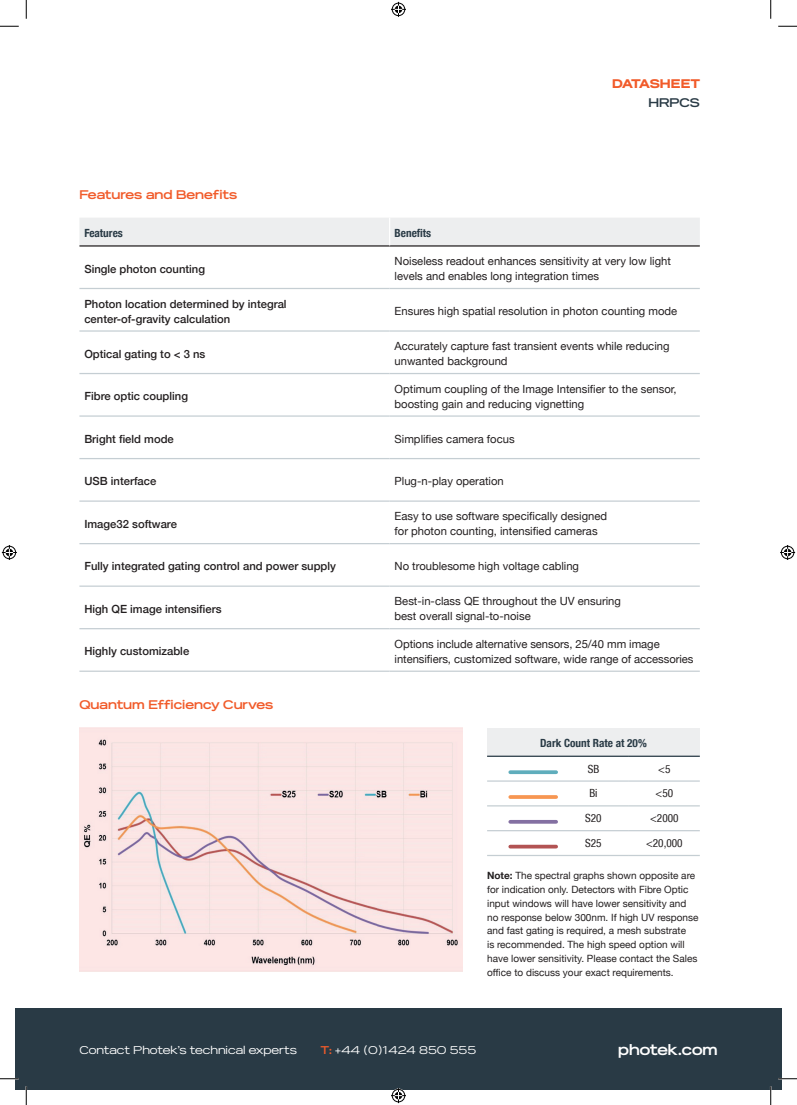
<style>
.page{position:relative;width:797px;height:1105px;background:#fff}
.page>*{position:absolute;margin:0;border:0;box-sizing:border-box;transform-origin:0 0}
.t1{font:700 15px "Reservation Wide";color:#fff}
.t2{font:700 12.5px "Reservation Wide";color:#f15b2a}
.t3{font:900 12.5px "Reservation Wide";letter-spacing:-.01em;color:#f15b2a}
.t4{font:700 12.5px "Reservation Wide";color:#293a45}
.t5{font:11.25px/15px "Helvetica Neue";color:#231f20}
.t6{font:500 11.25px/15px "Helvetica Neue";color:#231f20}
.t7{font:11.25px "Reservation Wide";color:#fff}
.t8{font:700 condensed 11.25px "Helvetica Neue";color:#293a45}
.t9{font:condensed 11.25px "Helvetica Neue";color:#231f20}
.t10{font:10px/13.8px "Helvetica Neue";color:#231f20}
.s1{font-weight:700}
.s2{font-weight:700;color:#f15b2a}
</style>
<div class="page">
<div style="left:16px;top:1008px;width:765px;height:81px;background:#293a45"></div>
<hr style="left:79px;top:245px;width:310px;height:2px;background:#231f20">
<hr style="left:389px;top:245px;width:310px;height:2px;background:#231f20">
<hr style="left:79px;top:288px;width:310px;height:1px;background:#c5ced3">
<hr style="left:389px;top:288px;width:310px;height:1px;background:#c5ced3">
<hr style="left:79px;top:330px;width:310px;height:2px;background:#c5ced3">
<hr style="left:389px;top:330px;width:310px;height:2px;background:#c5ced3">
<hr style="left:79px;top:373px;width:310px;height:1px;background:#c5ced3">
<hr style="left:389px;top:373px;width:310px;height:1px;background:#c5ced3">
<hr style="left:79px;top:415px;width:310px;height:2px;background:#c5ced3">
<hr style="left:389px;top:415px;width:310px;height:2px;background:#c5ced3">
<hr style="left:79px;top:458px;width:310px;height:1px;background:#c5ced3">
<hr style="left:389px;top:458px;width:310px;height:1px;background:#c5ced3">
<hr style="left:79px;top:500px;width:310px;height:2px;background:#c5ced3">
<hr style="left:389px;top:500px;width:310px;height:2px;background:#c5ced3">
<hr style="left:79px;top:543px;width:310px;height:1px;background:#c5ced3">
<hr style="left:389px;top:543px;width:310px;height:1px;background:#c5ced3">
<hr style="left:79px;top:585px;width:310px;height:2px;background:#c5ced3">
<hr style="left:389px;top:585px;width:310px;height:2px;background:#c5ced3">
<hr style="left:79px;top:628px;width:310px;height:1px;background:#c5ced3">
<hr style="left:389px;top:628px;width:310px;height:1px;background:#c5ced3">
<hr style="left:79px;top:671px;width:310px;height:1px;background:#c5ced3">
<hr style="left:389px;top:671px;width:310px;height:1px;background:#c5ced3">
<div style="left:79px;top:218px;width:620px;height:28px;background:#edeeef"></div>
<img style="left:79px;top:728px;width:383px;height:243px">
<div style="left:487px;top:728px;width:212px;height:28px;background:#edeeef"></div>
<hr style="left:487px;top:756px;width:71px;height:1px;background:#293a45">
<hr style="left:558px;top:756px;width:71px;height:1px;background:#293a45">
<hr style="left:629px;top:756px;width:70px;height:1px;background:#293a45">
<hr style="left:487px;top:780px;width:71px;height:2px;background:#c5ced3">
<hr style="left:558px;top:780px;width:71px;height:2px;background:#c5ced3">
<hr style="left:629px;top:780px;width:70px;height:2px;background:#c5ced3">
<hr style="left:487px;top:805px;width:71px;height:1px;background:#c5ced3">
<hr style="left:558px;top:805px;width:71px;height:1px;background:#c5ced3">
<hr style="left:629px;top:805px;width:70px;height:1px;background:#c5ced3">
<hr style="left:487px;top:830px;width:71px;height:1px;background:#c5ced3">
<hr style="left:558px;top:830px;width:71px;height:1px;background:#c5ced3">
<hr style="left:629px;top:830px;width:70px;height:1px;background:#c5ced3">
<hr style="left:487px;top:855px;width:71px;height:1px;background:#c5ced3">
<hr style="left:558px;top:855px;width:71px;height:1px;background:#c5ced3">
<hr style="left:629px;top:855px;width:70px;height:1px;background:#c5ced3">
<svg style="left:510px;top:770px;width:46px;height:4px"></svg>
<svg style="left:510px;top:820px;width:46px;height:4px"></svg>
<hr style="left:510px;top:845px;width:46px;height:3px;background:#b25353">
<svg style="left:510px;top:795px;width:46px;height:4px"></svg>
<svg style="left:0;top:25px;width:19px;height:2px"></svg>
<svg style="left:778px;top:25px;width:19px;height:2px"></svg>
<svg style="left:0;top:1078px;width:19px;height:1px"></svg>
<svg style="left:778px;top:1078px;width:19px;height:1px"></svg>
<svg style="left:25px;top:0;width:2px;height:19px"></svg>
<svg style="left:25px;top:1086px;width:2px;height:19px"></svg>
<svg style="left:770px;top:0;width:1px;height:19px"></svg>
<svg style="left:770px;top:1086px;width:1px;height:19px"></svg>
<svg style="left:391px;top:2px;width:15px;height:15px"></svg>
<svg style="left:391px;top:1088px;width:15px;height:15px"></svg>
<svg style="left:2px;top:545px;width:15px;height:15px"></svg>
<svg style="left:780px;top:545px;width:15px;height:15px"></svg>
<p class="t3" style="left:612px;top:77px;width:90px">DATASHEET</p>
<p class="t2" style="left:79px;top:187px;width:159px">Features and Benefits</p>
<p class="t4" style="left:648px;top:95px;width:53px">HRPCS</p>
<p class="t8" style="left:84px;top:224px;width:40px">Features</p>
<p class="t8" style="left:394px;top:224px;width:38px">Benefits</p>
<p class="t6" style="left:84px;top:260px;width:122px">Single photon counting</p>
<p class="t5" style="left:394px;top:254px;width:278px">Noiseless readout enhances sensitivity at very low light levels and enables long integration times</p>
<p class="t6" style="left:84px;top:295px;width:204px">Photon location determined by integral center-of-gravity calculation</p>
<p class="t5" style="left:394px;top:304px;width:284px">Ensures high spatial resolution in photon counting mode</p>
<p class="t6" style="left:84px;top:345px;width:122px">Optical gating to &lt; 3 ns</p>
<p class="t5" style="left:394px;top:339px;width:276px">Accurately capture fast transient events while reducing unwanted background</p>
<p class="t6" style="left:84px;top:388px;width:105px">Fibre optic coupling</p>
<p class="t5" style="left:394px;top:382px;width:283px">Optimum coupling of the Image Intensifier to the sensor, boosting gain and reducing vignetting</p>
<p class="t6" style="left:84px;top:430px;width:91px">Bright field mode</p>
<p class="t5" style="left:394px;top:432px;width:122px">Simplifies camera focus</p>
<p class="t6" style="left:84px;top:473px;width:73px">USB interface</p>
<p class="t5" style="left:394px;top:474px;width:111px">Plug-n-play operation</p>
<p class="t6" style="left:84px;top:515px;width:94px">Image32 software</p>
<p class="t5" style="left:394px;top:509px;width:214px">Easy to use software specifically designed for photon counting, intensified cameras</p>
<p class="t6" style="left:84px;top:558px;width:253px">Fully integrated gating control and power supply</p>
<p class="t5" style="left:394px;top:559px;width:186px">No troublesome high voltage cabling</p>
<p class="t6" style="left:84px;top:600px;width:139px">High QE image intensifiers</p>
<p class="t5" style="left:394px;top:594px;width:228px">Best-in-class QE throughout the UV ensuring best overall signal-to-noise</p>
<p class="t6" style="left:84px;top:643px;width:106px">Highly customizable</p>
<p class="t5" style="left:394px;top:637px;width:300px">Options include alternative sensors, 25/40 mm image intensifiers, customized software, wide range of accessories</p>
<p class="t2" style="left:79px;top:697px;width:195px">Quantum Efficiency Curves</p>
<p class="t8" style="left:540px;top:734px;width:108px">Dark Count Rate at 20%</p>
<p class="t9" style="left:587px;top:762px;width:13px">SB</p>
<p class="t9" style="left:658px;top:762px;width:14px">&lt;5</p>
<p class="t9" style="left:589px;top:787px;width:10px">Bi</p>
<p class="t9" style="left:655px;top:787px;width:19px">&lt;50</p>
<p class="t9" style="left:585px;top:812px;width:18px">S20</p>
<p class="t9" style="left:650px;top:812px;width:30px">&lt;2000</p>
<p class="t9" style="left:585px;top:837px;width:18px">S25</p>
<p class="t9" style="left:646px;top:837px;width:38px">&lt;20,000</p>
<p class="t10" style="left:487px;top:869px;width:213px"><span class="s1">Note:</span> The spectral graphs shown opposite are for indication only. Detectors with Fibre Optic input windows will have lower sensitivity and no response below 300nm. If high UV response and fast gating is required, a mesh substrate<br>is recommended. The high speed option will have lower sensitivity. Please contact the Sales office to discuss your exact requirements.</p>
<p class="t7" style="left:79px;top:1044px;width:219px">Contact Photek’s technical experts</p>
<p class="t7" style="left:320px;top:1044px;width:157px"><span class="s2">T:</span> +44 (0)1424 850 555</p>
<h1 class="t1" style="left:618px;top:1041px;width:101px">photek.com</h1>
</div>
